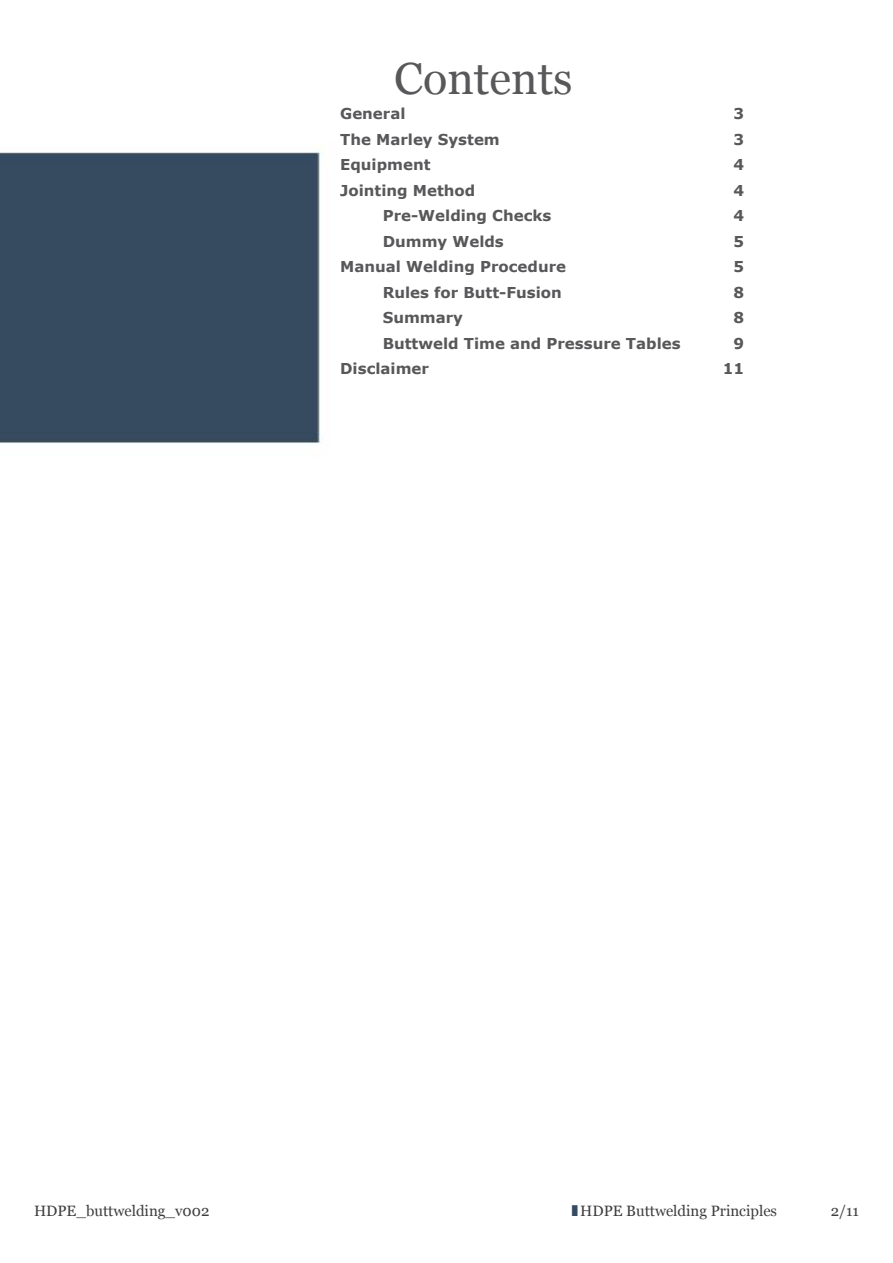
<style>
.page{position:relative;width:893px;height:1263px;background:#fff}
.page>*{position:absolute;margin:0;border:0;box-sizing:border-box;transform-origin:0 0}
.t1{font:45px "MS Reference Serif";color:#58585a}
.t2{font:700 15px "MS Reference Sans Serif";color:#58585a}
.t3{font:15px "MS Reference Serif";color:#3e3e40}
.s1{color:#364b60}
</style>
<div class="page">
<div style="left:0;top:151px;width:321px;height:292px;background:#364b60"></div>
<h1 class="t1" style="left:394px;top:52px;width:180px">Contents</h1>
<p class="t2" style="left:340px;top:104px;width:67px">General</p>
<p class="t2" style="left:733px;top:104px;width:12px">3</p>
<p class="t2" style="left:340px;top:129px;width:161px">The Marley System</p>
<p class="t2" style="left:733px;top:129px;width:12px">3</p>
<p class="t2" style="left:340px;top:155px;width:92px">Equipment</p>
<p class="t2" style="left:733px;top:155px;width:12px">4</p>
<p class="t2" style="left:340px;top:181px;width:137px">Jointing Method</p>
<p class="t2" style="left:733px;top:181px;width:12px">4</p>
<p class="t2" style="left:383px;top:206px;width:170px">Pre-Welding Checks</p>
<p class="t2" style="left:733px;top:206px;width:12px">4</p>
<p class="t2" style="left:383px;top:232px;width:123px">Dummy Welds</p>
<p class="t2" style="left:733px;top:232px;width:12px">5</p>
<p class="t2" style="left:340px;top:257px;width:227px">Manual Welding Procedure</p>
<p class="t2" style="left:733px;top:257px;width:12px">5</p>
<p class="t2" style="left:383px;top:283px;width:181px">Rules for Butt-Fusion</p>
<p class="t2" style="left:733px;top:283px;width:12px">8</p>
<p class="t2" style="left:383px;top:308px;width:82px">Summary</p>
<p class="t2" style="left:733px;top:308px;width:12px">8</p>
<p class="t2" style="left:383px;top:334px;width:299px">Buttweld Time and Pressure Tables</p>
<p class="t2" style="left:733px;top:334px;width:12px">9</p>
<p class="t2" style="left:340px;top:359px;width:90px">Disclaimer</p>
<p class="t2" style="left:723px;top:359px;width:23px">11</p>
<p class="t3" style="left:34px;top:1202px;width:177px">HDPE_buttwelding_v002</p>
<p class="t3" style="left:570px;top:1202px;width:209px"><span class="s1">▮</span>HDPE Buttwelding Principles</p>
<p class="t3" style="left:839px;top:1202px;width:21px">/11</p>
</div>
